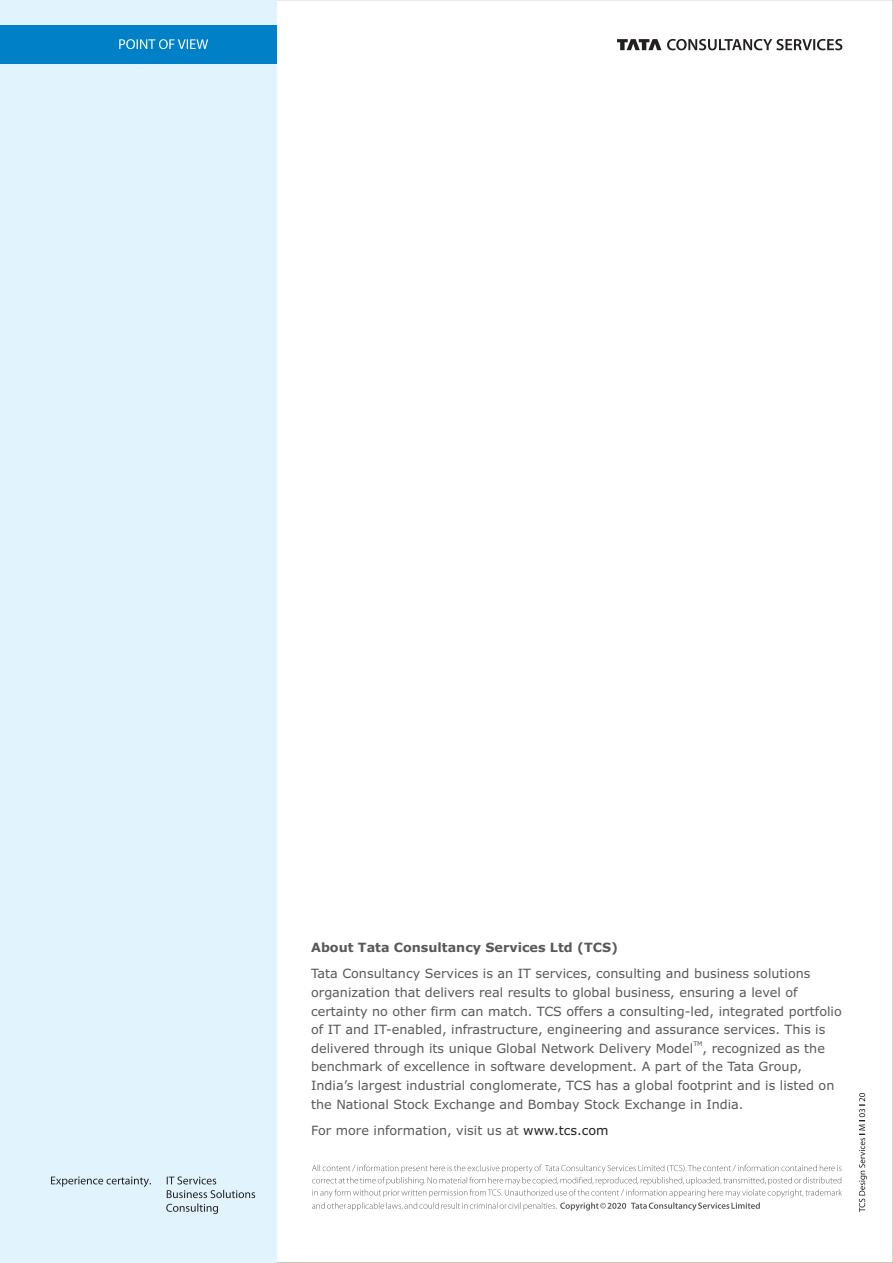
<style>
.page{position:relative;width:893px;height:1263px;background:#fff}
.page>*{position:absolute;margin:0;border:0;box-sizing:border-box;transform-origin:0 0}
.t1{font:12.75px/18.6px "Verdana";color:#58595b}
.t2{font:700 12.75px "Verdana";color:#58595b}
.t3{font:6.3px "Verdana";color:#58595b}
.s1{color:#231f20}
</style>
<div class="page">
<div style="left:0;top:0;width:276px;height:1263px;background:#e1f4fd"></div>
<svg style="left:312px;top:1164px;width:530px;height:47px"></svg>
<svg style="left:51px;top:1176px;width:100px;height:11px"></svg>
<svg style="left:166px;top:1176px;width:89px;height:38px"></svg>
<svg style="left:859px;top:1093px;width:8px;height:119px"></svg>
<svg style="left:617px;top:39px;width:44px;height:11px"></svg>
<svg style="left:667px;top:39px;width:175px;height:11px"></svg>
<div style="left:0;top:26px;width:276px;height:38px;background:#0080c6"></div>
<svg style="left:119px;top:39px;width:89px;height:10px"></svg>
<p class="t2" style="left:311px;top:942px;width:308px">About Tata Consultancy Services Ltd (TCS)</p>
<p class="t1" style="left:311px;top:965px;width:532px">Tata Consultancy Services is an IT services, consulting and business solutions organization that delivers real results to global business, ensuring a level of certainty no other firm can match. TCS offers a consulting-led, integrated portfolio of IT and IT-enabled, infrastructure, engineering and assurance services. This is</p>
<p class="t3" style="left:693px;top:1041px;width:11px">TM</p>
<p class="t1" style="left:311px;top:1040px;width:525px">delivered through its unique Global Network Delivery Model , recognized as the benchmark of excellence in software development. A part of the Tata Group, India’s largest industrial conglomerate, TCS has a global footprint and is listed on the National Stock Exchange and Bombay Stock Exchange in India.</p>
<p class="t1" style="left:311px;top:1122px;width:299px">For more information, visit us at <span class="s1">www.tcs.com</span></p>
</div>
